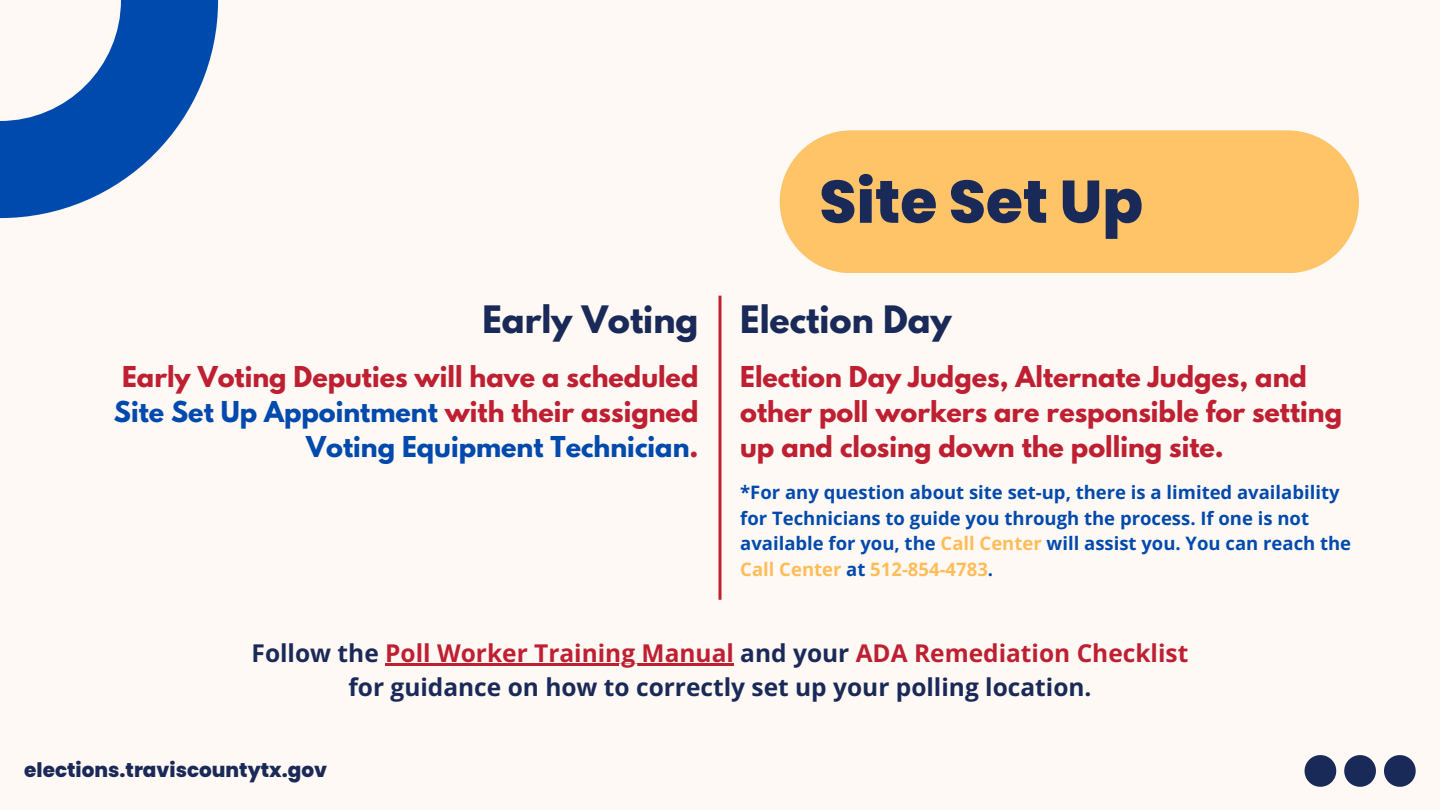
<style>
.page{position:relative;width:1440px;height:810px;background:#fff9f5}
.page>*{position:absolute;margin:0;border:0;box-sizing:border-box;transform-origin:0 0}
.t1{font:800 60px "Poppins";color:#1a2a58}
.t2{font:700 33.5px "League Spartan";color:#1a2a58}
.t3{font:700 25.5px/35.2px "League Spartan";color:#be2032;text-align:right}
.t4{font:700 24.5px "Open Sans";color:#be2032}
.t5{font:700 24.5px "Open Sans";color:#1a2a58}
.t6{font:800 20px "Poppins";color:#1a2a58}
.t7{font:700 18.5px/25.5px "Open Sans";color:#004aad}
.s1{color:#004aad}
.s2{color:#ffbd59}
.s3{color:#1a2a58}
</style>
<div class="page">
<svg style="left:0;top:0;width:218px;height:218px;fill:#004aad"></svg>
<svg style="left:1384px;top:755px;width:32px;height:32px"></svg>
<svg style="left:1344px;top:755px;width:32px;height:32px"></svg>
<svg style="left:1305px;top:755px;width:31px;height:32px"></svg>
<hr style="left:718px;top:296px;width:3px;height:304px;background:#be2032">
<div style="left:780px;top:130px;width:579px;height:143px;background:#ffc368;border-radius:71px"></div>
<hr style="left:385px;top:664px;width:349px;height:2px;background:#be2032">
<h2 class="t2" style="left:482px;top:303px;width:218px">Early Voting</h2>
<h3 class="t3" style="left:114px;top:362px;width:586px">Early Voting Deputies will have a scheduled<br><span class="s1">Site Set Up Appointment</span> with their assigned<br><span class="s1">Voting Equipment Technician</span>.</h3>
<h1 class="t1" style="left:819px;top:160px;width:325px">Site Set Up</h1>
<p class="t2" style="left:740px;top:303px;width:213px">Election Day</p>
<h3 class="t3" style="left:740px;top:362px;width:603px;text-align:left">Election Day Judges, Alternate Judges, and other poll workers are responsible for setting up and closing down the polling site.</h3>
<p class="t7" style="left:740px;top:479px;width:612px">*For any question about site set-up, there is a limited availability for Technicians to guide you through the process. If one is not available for you, the <span class="s2">Call Center</span> will assist you. You can reach the <span class="s2">Call Center</span> at <span class="s2">512-854-4783</span>.</p>
<h2 class="t4" style="left:252px;top:636px;width:938px"><span class="s3">Follow the</span> Poll Worker Training Manual <span class="s3">and your</span> ADA Remediation Checklist</h2>
<h3 class="t5" style="left:348px;top:670px;width:745px">for guidance on how to correctly set up your polling location.</h3>
<p class="t6" style="left:24px;top:756px;width:304px">elections.traviscountytx.gov</p>
</div>
